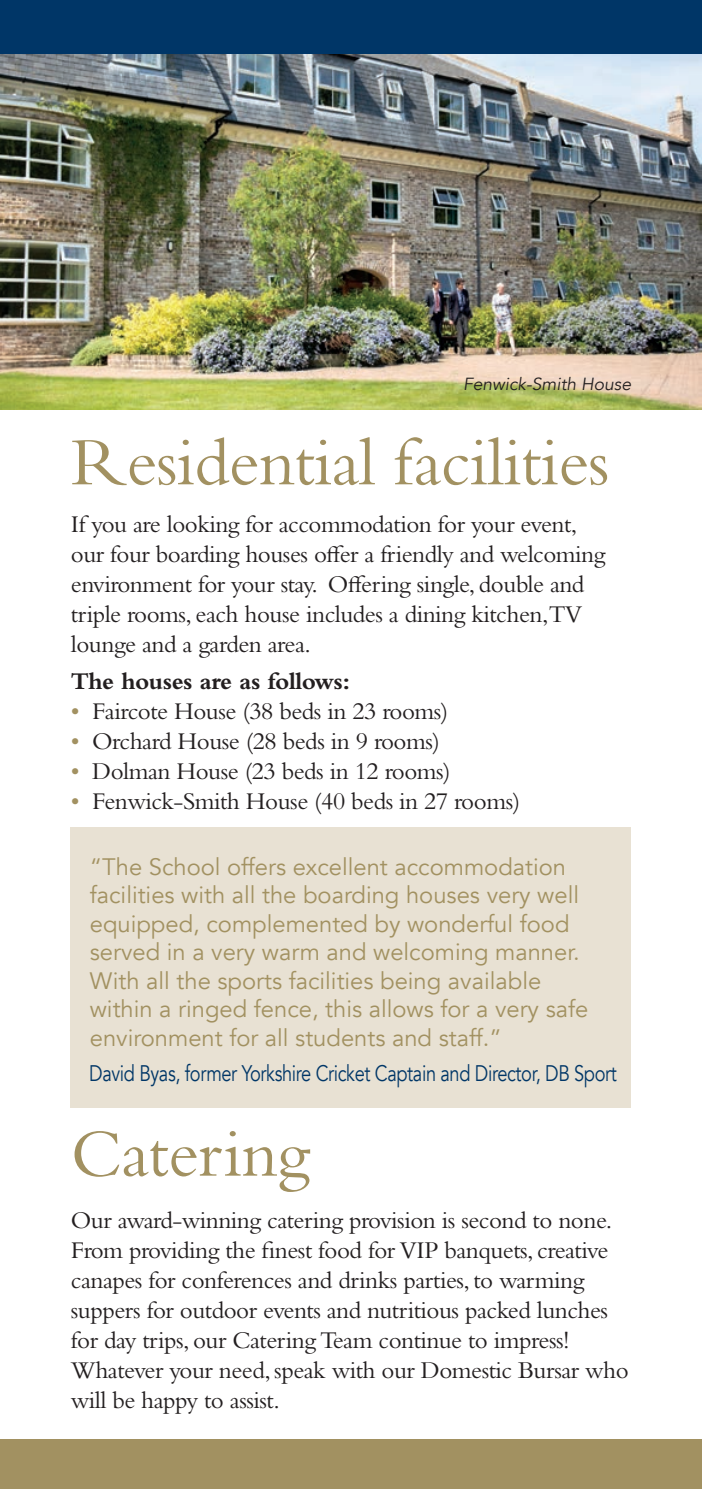
<style>
.page{position:relative;width:702px;height:1489px;background:#fff}
.page>*{position:absolute;margin:0;border:0;box-sizing:border-box;transform-origin:0 0}
.t1{font:70px "Bembo Std";letter-spacing:-.01em;color:#a29161}
.t2{font:25px/30px "Bembo Std";letter-spacing:-.02em;color:#231f20}
.t3{font:700 25px "Bembo Std";letter-spacing:-.02em;color:#231f20}
.t4{font:23.75px/28.5px "Avenir";color:#a29161}
.t5{font:22.5px "Avenir";letter-spacing:-.02em;color:#003667;scale:.81 1}
.t6{font:italic 17.5px "Avenir";color:#231f20}
.s1{color:#a29161}
</style>
<div class="page">
<img style="left:0;top:53px;width:702px;height:356px">
<div style="left:71px;top:827px;width:560px;height:280px;background:#e8e1d3"></div>
<div style="left:0;top:1439px;width:702px;height:49px;background:#a29161"></div>
<div style="left:0;top:0;width:702px;height:53px;background:#003667"></div>
<p class="t6" style="left:463px;top:374px;width:169px">Fenwick-Smith House</p>
<h1 class="t1" style="left:71px;top:421px;width:540px">Residential facilities</h1>
<p class="t2" style="left:71px;top:508px;width:536px">If you are looking for accommodation for your event, our four boarding houses offer a friendly and welcoming environment for your stay. Offering single, double and triple rooms, each house includes a dining kitchen,TV lounge and a garden area.</p>
<p class="t3" style="left:71px;top:667px;width:281px">The houses are as follows:</p>
<p class="t2" style="left:71px;top:696px;width:379px"><span class="s1">•</span> Faircote House (38 beds in 23 rooms)</p>
<p class="t2" style="left:71px;top:726px;width:370px"><span class="s1">•</span> Orchard House (28 beds in 9 rooms)</p>
<p class="t2" style="left:71px;top:756px;width:381px"><span class="s1">•</span> Dolman House (23 beds in 12 rooms)</p>
<p class="t2" style="left:71px;top:786px;width:451px"><span class="s1">•</span> Fenwick-Smith House (40 beds in 27 rooms)</p>
<p class="t4" style="left:90px;top:852px;width:500px">“The School offers excellent accommodation facilities with all the boarding houses very well equipped, complemented by wonderful food served in a very warm and welcoming manner.<br>With all the sports facilities being available within a ringed fence, this allows for a very safe environment for all students and staff.”</p>
<p class="t5" style="left:89px;top:1059px;width:653px">David Byas, former Yorkshire Cricket Captain and Director, DB Sport</p>
<h1 class="t1" style="left:71px;top:1112px;width:240px">Catering</h1>
<p class="t2" style="left:71px;top:1204px;width:559px">Our award-winning catering provision is second to none.<br>From providing the finest food for VIP banquets, creative canapes for conferences and drinks parties, to warming suppers for outdoor events and nutritious packed lunches for day trips, our Catering Team continue to impress!<br>Whatever your need, speak with our Domestic Bursar who will be happy to assist.</p>
</div>
